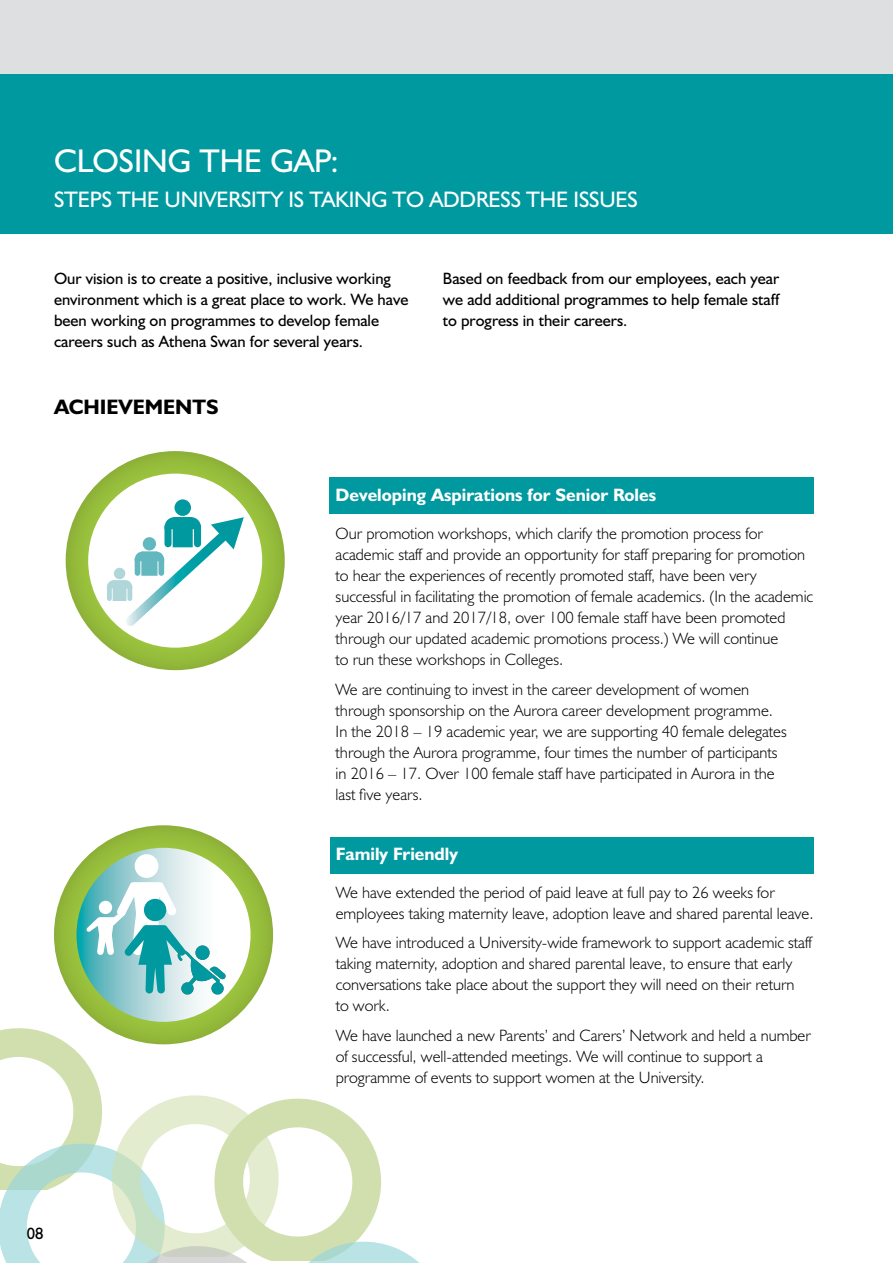
<style>
.page{position:relative;width:893px;height:1263px;background:#fff}
.page>*{position:absolute;margin:0;border:0;box-sizing:border-box;transform-origin:0 0}
.t1{font:33px "Humanist 521 BT";color:#fff}
.t2{font:22.5px "Humanist 521 BT";letter-spacing:-.01em;color:#fff}
.t3{font:700 21px "Humanist 521 BT";color:#000}
.t4{font:700 18px "Humanist 521 BT";color:#fff}
.t5{font:300 16.5px/21px "Humanist 521 BT";color:#000}
.t6{font:16.5px/21px "Humanist 521 BT";color:#000}
</style>
<div class="page">
<svg style="left:0;top:1013px;width:419px;height:250px"></svg>
<div style="left:0;top:0;width:893px;height:74px;background:#dedfe1"></div>
<div style="left:0;top:74px;width:893px;height:160px;background:#00999f"></div>
<div style="left:330px;top:837px;width:484px;height:36px;background:#00999f"></div>
<svg style="left:58px;top:839px;width:191px;height:191px"></svg>
<div style="left:54px;top:825px;width:219px;height:219px;border:22px solid #fff;border-radius:50%"></div>
<div style="left:135px;top:854px;width:23px;height:24px;background:#fff;border-radius:50%"></div>
<svg style="left:86px;top:882px;width:140px;height:112px"></svg>
<div style="left:330px;top:477px;width:484px;height:37px;background:#00999f"></div>
<div style="left:174px;top:499px;width:17px;height:17px;background:#00999f;border-radius:50%"></div>
<svg style="left:107px;top:517px;width:137px;height:118px"></svg>
<div style="left:66px;top:451px;width:219px;height:219px;border:22px solid #fff;border-radius:50%"></div>
<h1 class="t1" style="left:54px;top:140px;width:286px">CLOSING THE GAP:</h1>
<h2 class="t2" style="left:54px;top:186px;width:585px">STEPS THE UNIVERSITY IS TAKING TO ADDRESS THE ISSUES</h2>
<p class="t6" style="left:54px;top:268px;width:356px">Our vision is to create a positive, inclusive working environment which is a great place to work. We have been working on programmes to develop female careers such as Athena Swan for several years.</p>
<p class="t6" style="left:443px;top:268px;width:338px;text-align:justify">Based on feedback from our employees, each year we add additional programmes to help female staff to progress in their careers.</p>
<p class="t3" style="left:54px;top:393px;width:166px">ACHIEVEMENTS</p>
<p class="t4" style="left:336px;top:484px;width:322px">Developing Aspirations for Senior Roles</p>
<p class="t5" style="left:336px;top:523px;width:479px">Our promotion workshops, which clarify the promotion process for academic staff and provide an opportunity for staff preparing for promotion to hear the experiences of recently promoted staff, have been very successful in facilitating the promotion of female academics. (In the academic year 2016/17 and 2017/18, over 100 female staff have been promoted through our updated academic promotions process.) We will continue<br>to run these workshops in Colleges.</p>
<p class="t5" style="left:336px;top:678px;width:453px">We are continuing to invest in the career development of women through sponsorship on the Aurora career development programme.<br>In the 2018 – 19 academic year, we are supporting 40 female delegates through the Aurora programme, four times the number of participants in 2016 – 17. Over 100 female staff have participated in Aurora in the last five years.</p>
<p class="t4" style="left:336px;top:842px;width:124px">Family Friendly</p>
<p class="t5" style="left:336px;top:881px;width:479px">We have extended the period of paid leave at full pay to 26 weeks for employees taking maternity leave, adoption leave and shared parental leave.</p>
<p class="t5" style="left:336px;top:932px;width:478px">We have introduced a University-wide framework to support academic staff taking maternity, adoption and shared parental leave, to ensure that early conversations take place about the support they will need on their return<br>to work.</p>
<p class="t5" style="left:336px;top:1024px;width:477px">We have launched a new Parents’ and Carers’ Network and held a number of successful, well-attended meetings. We will continue to support a programme of events to support women at the University.</p>
<p class="t6" style="left:27px;top:1223px;width:18px">08</p>
</div>
